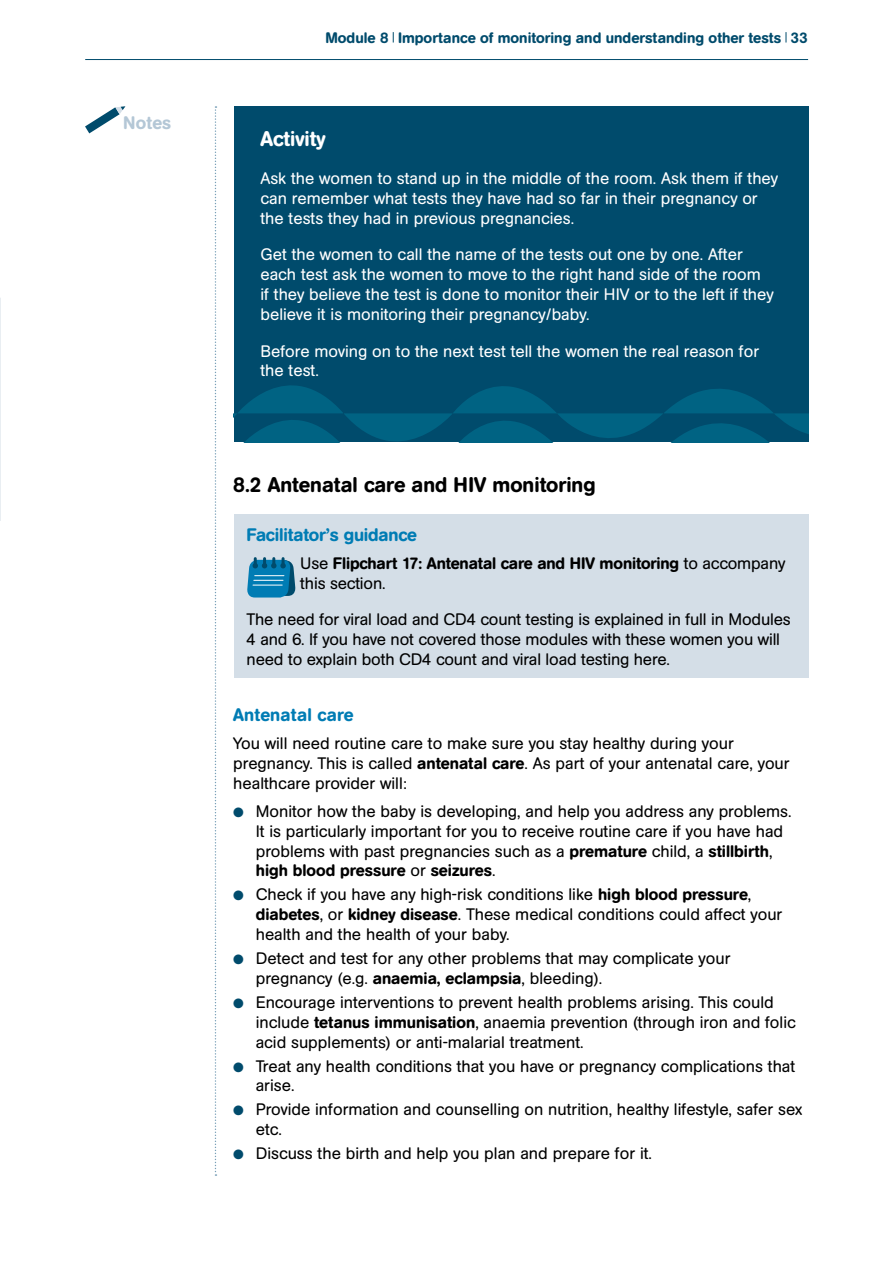
<style>
.page{position:relative;width:893px;height:1263px;background:#fff}
.page>*{position:absolute;margin:0;border:0;box-sizing:border-box;transform-origin:0 0}
.t1{font:500 21px "AG Book Rounded";color:#000}
.t2{font:500 21px "AG Book Rounded";color:#fff}
.t3{font:500 18px "AG Book Rounded";letter-spacing:-.01em;color:#007cb4}
.t4{font:500 18px "AG Book Rounded";letter-spacing:.01em;color:#007cb4}
.t5{font:500 18px "AG Book Rounded";letter-spacing:.01em;color:#b4c7d6}
.t6{font:16.5px/19.8px "AG Book Rounded";color:#000}
.t7{font:16.5px/19.8px "AG Book Rounded";color:#fff}
.t8{font:500 16.5px/19.8px "AG Book Rounded";letter-spacing:-.01em;color:#000}
.t9{font:500 15px "AG Book Rounded";color:#004b6c}
.s1{font-weight:400}
.s2{font-weight:500}
.s3{color:#004b6c}
</style>
<div class="page">
<hr style="left:85px;top:59px;width:723px;height:1px;background:#004b6c">
<svg style="left:215px;top:106px;width:1px;height:1070px"></svg>
<svg style="left:85px;top:106px;width:40px;height:27px"></svg>
<div style="left:234px;top:106px;width:575px;height:336px;background:#004b6c"></div>
<svg style="left:234px;top:385px;width:575px;height:57px"></svg>
<div style="left:234px;top:514px;width:575px;height:164px;background:#d4dee7"></div>
<svg style="left:247px;top:559px;width:49px;height:38px;background:#2284b0"></svg>
<p class="t5" style="left:123px;top:113px;width:49px">Notes</p>
<p class="t9" style="left:325px;top:32px;width:484px">Module 8 Importance of monitoring and understanding other tests 33</p>
<p class="t2" style="left:260px;top:130px;width:67px">Activity</p>
<p class="t7" style="left:260px;top:170px;width:519px">Ask the women to stand up in the middle of the room. Ask them if they can remember what tests they have had so far in their pregnancy or the tests they had in previous pregnancies.</p>
<p class="t7" style="left:260px;top:246px;width:515px">Get the women to call the name of the tests out one by one. After each test ask the women to move to the right hand side of the room if they believe the test is done to monitor their HIV or to the left if they believe it is monitoring their pregnancy/baby.</p>
<p class="t7" style="left:260px;top:342px;width:500px">Before moving on to the next test tell the women the real reason for the test.</p>
<p class="t1" style="left:233px;top:477px;width:364px">8.2 Antenatal care and HIV monitoring</p>
<p class="t3" style="left:247px;top:527px;width:172px">Facilitator’s guidance</p>
<p class="t8" style="left:300px;top:554px;width:487px"><span class="s1">Use</span> Flipchart 17: Antenatal care and HIV monitoring <span class="s1">to accompany this section.</span></p>
<p class="t6" style="left:247px;top:611px;width:546px">The need for viral load and CD4 count testing is explained in full in Modules<br>4 and 6. If you have not covered those modules with these women you will need to explain both CD4 count and viral load testing here.</p>
<p class="t4" style="left:233px;top:708px;width:122px">Antenatal care</p>
<p class="t6" style="left:233px;top:735px;width:558px">You will need routine care to make sure you stay healthy during your pregnancy. This is called <span class="s2">antenatal care</span>. As part of your antenatal care, your healthcare provider will:</p>
<p class="t6" style="left:256px;top:803px;width:537px;text-indent:-22px"><span class="s3">●</span> Monitor how the baby is developing, and help you address any problems.<br>It is particularly important for you to receive routine care if you have had problems with past pregnancies such as a <span class="s2">premature</span> child, a <span class="s2">stillbirth</span>, <span class="s2">high blood pressure</span> or <span class="s2">seizures</span>.</p>
<p class="t6" style="left:256px;top:886px;width:528px;text-indent:-22px"><span class="s3">●</span> Check if you have any high-risk conditions like <span class="s2">high blood pressure</span>, <span class="s2">diabetes</span>, or <span class="s2">kidney disease</span>. These medical conditions could affect your health and the health of your baby.</p>
<p class="t6" style="left:256px;top:950px;width:476px;text-indent:-22px"><span class="s3">●</span> Detect and test for any other problems that may complicate your pregnancy (e.g. <span class="s2">anaemia, eclampsia</span>, bleeding).</p>
<p class="t6" style="left:256px;top:994px;width:541px;text-indent:-22px"><span class="s3">●</span> Encourage interventions to prevent health problems arising. This could include <span class="s2">tetanus immunisation</span>, anaemia prevention (through iron and folic acid supplements) or anti-malarial treatment.</p>
<p class="t6" style="left:256px;top:1057px;width:541px;text-indent:-22px"><span class="s3">●</span> Treat any health conditions that you have or pregnancy complications that arise.</p>
<p class="t6" style="left:256px;top:1101px;width:548px;text-indent:-22px"><span class="s3">●</span> Provide information and counselling on nutrition, healthy lifestyle, safer sex etc.</p>
<p class="t6" style="left:233px;top:1145px;width:420px"><span class="s3">●</span> Discuss the birth and help you plan and prepare for it.</p>
</div>
